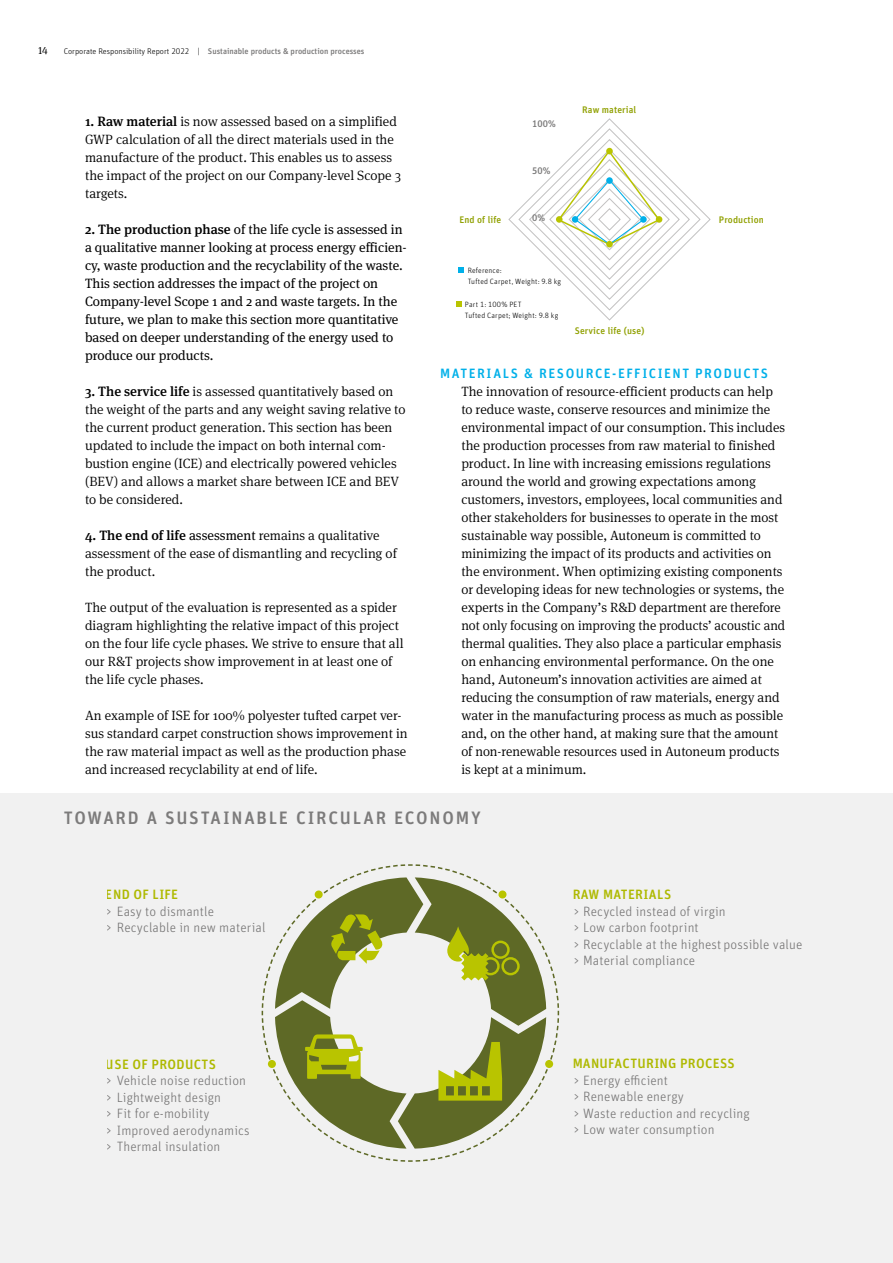
<style>
.page{position:relative;width:893px;height:1263px;background:#fff}
.page>*{position:absolute;margin:0;border:0;box-sizing:border-box;transform-origin:0 0}
.t1{font:18px "Autoneum Unit OT Medium";letter-spacing:.095em;color:#7c7b7b}
.t2{font:300 13.5px/18px "Meta Serif Pro";color:#000}
.t3{font:13.5px/18px "Meta Serif Pro";color:#000}
.t4{font:13.5px/16.5px "Autoneum Unit OT Light";letter-spacing:.01em;color:#7c7b7b}
.t5{font:13.5px "Autoneum Unit OT Medium";letter-spacing:.02em;color:#b9c400}
.t6{font:13.5px "Autoneum Unit OT Medium";letter-spacing:.11em;color:#00b0e9}
.t7{font:10.5px "Meta Serif Pro";color:#000}
.t8{font:9.6px "Autoneum Unit OT Medium";letter-spacing:.01em;color:#91a103}
.t9{font:9.6px "Autoneum Unit OT Medium";color:#7c7b7b}
.t10{font:8.25px "Autoneum Unit OT Medium";color:#7c7b7b}
.t11{font:7.65px/10.9px "Autoneum Unit OT Light";letter-spacing:.025em;color:#000}
.s1{font-family:"Autoneum Unit OT Light";color:#000}
.s2{font-weight:500}
.s3{font-weight:400}
</style>
<div class="page">
<div style="left:0;top:793px;width:893px;height:470px;background:#f1f1f1"></div>
<svg style="left:261px;top:864px;width:299px;height:298px"></svg>
<svg style="left:508px;top:118px;width:203px;height:203px"></svg>
<div style="left:606px;top:241px;width:7px;height:6px;background:#b9c400;border-radius:50%"></div>
<svg style="left:458px;top:267px;width:6px;height:5px"></svg>
<svg style="left:457px;top:301px;width:5px;height:6px"></svg>
<p class="t7" style="left:38px;top:43px;width:11px">14</p>
<p class="t10" style="left:64px;top:46px;width:302px"><span class="s1">Corporate Responsibility Report 2022 |</span> Sustainable products &amp; production processes</p>
<p class="t8" style="left:582px;top:104px;width:55px">Raw material</p>
<p class="t2" style="left:85px;top:112px;width:317px"><span class="s2">1. Raw material</span> is now assessed based on a simplified GWP calculation of all the direct materials used in the manufacture of the product. This enables us to assess the impact of the project on our Company-level Scope 3 targets.</p>
<p class="t3" style="left:85px;top:220px;width:323px"><span class="s2">2. The production phase</span> of the life cycle is assessed in a qualitative manner looking at process energy efficien&shy;cy, waste production and the recyclability of the waste.<br>This section addresses the impact of the project on Company-level Scope 1 and 2 and waste targets. In the future, we plan to make this section more quantitative based on deeper understanding of the energy used to produce our products.</p>
<p class="t2" style="left:85px;top:382px;width:322px"><span class="s2">3. The service life</span> is assessed quantitatively based on the weight of the parts and any weight saving relative to the current product generation. This section has been updated to include the impact on both internal com&shy;bustion engine (ICE) and electrically powered vehicles (BEV) and allows a market share between ICE and BEV to be considered.</p>
<p class="t2" style="left:85px;top:526px;width:313px"><span class="s2">4. The end of life</span> <span class="s3">assessment</span> remains a qualitative assessment of the ease of dismantling and recycling of the product.</p>
<p class="t2" style="left:85px;top:598px;width:320px">The output of the evaluation is represented as a spider diagram highlighting the relative impact of this project on the four life cycle phases. We strive to ensure that all our R&amp;T projects show improvement in at least one of the life cycle phases.</p>
<p class="t2" style="left:85px;top:706px;width:324px">An example of ISE for 100% polyester tufted carpet ver&shy;sus standard carpet construction shows improvement in the raw material impact as well as the production phase and increased recyclability at end of life.</p>
<h1 class="t1" style="left:64px;top:806px;width:419px">TOWARD A SUSTAINABLE CIRCULAR ECONOMY</h1>
<p class="t9" style="left:532px;top:118px;width:25px">100%</p>
<p class="t9" style="left:532px;top:165px;width:20px">50%</p>
<p class="t9" style="left:532px;top:212px;width:15px">0%</p>
<p class="t8" style="left:719px;top:214px;width:46px">Production</p>
<p class="t8" style="left:459px;top:213px;width:43px">End of life</p>
<p class="t11" style="left:468px;top:265px;width:95px">Reference:<br>Tufted Carpet, Weight: 9.8 kg</p>
<p class="t11" style="left:465px;top:299px;width:95px">Part 1: 100% PET<br>Tufted Carpet; Weight: 9.8 kg</p>
<p class="t8" style="left:575px;top:325px;width:71px">Service life (use)</p>
<p class="t6" style="left:440px;top:365px;width:329px">MATERIALS &amp; RESOURCE-EFFICIENT PRODUCTS</p>
<p class="t2" style="left:461px;top:382px;width:325px">The innovation of resource-efficient products can help to reduce waste, conserve resources and minimize the environmental impact of our consumption. This includes the production processes from raw material to finished product. In line with increasing emissions regulations around the world and growing expectations among customers, investors, employees, local communities and other stakeholders for businesses to operate in the most sustainable way possible, Autoneum is committed to minimizing the impact of its products and activities on the environment. When optimizing existing components or developing ideas for new technologies or systems, the experts in the Company’s R&amp;D department are therefore not only focusing on improving the products’ acoustic and thermal qualities. They also place a particular emphasis on enhancing environmental performance. On the one hand, Autoneum’s innovation activities are aimed at reducing the consumption of raw materials, energy and water in the manufacturing process as much as possible and, on the other hand, at making sure that the amount of non-renewable resources used in Autoneum products is kept at a minimum.</p>
<p class="t5" style="left:106px;top:886px;width:74px">END OF LIFE</p>
<p class="t4" style="left:106px;top:903px;width:161px">&gt; Easy to dismantle<br>&gt; Recyclable in new material</p>
<p class="t5" style="left:106px;top:1055px;width:112px">USE OF PRODUCTS</p>
<p class="t4" style="left:106px;top:1072px;width:145px">&gt; Vehicle noise reduction &gt; Lightweight design<br>&gt; Fit for e-mobility<br>&gt; Improved aerodynamics &gt; Thermal insulation</p>
<p class="t5" style="left:572px;top:886px;width:100px">RAW MATERIALS</p>
<p class="t4" style="left:572px;top:903px;width:232px">&gt; Recycled instead of virgin<br>&gt; Low carbon footprint<br>&gt; Recyclable at the highest possible value &gt; Material compliance</p>
<p class="t5" style="left:572px;top:1055px;width:164px">MANUFACTURING PROCESS</p>
<p class="t4" style="left:572px;top:1072px;width:179px">&gt; Energy efficient<br>&gt; Renewable energy<br>&gt; Waste reduction and recycling &gt; Low water consumption</p>
</div>
